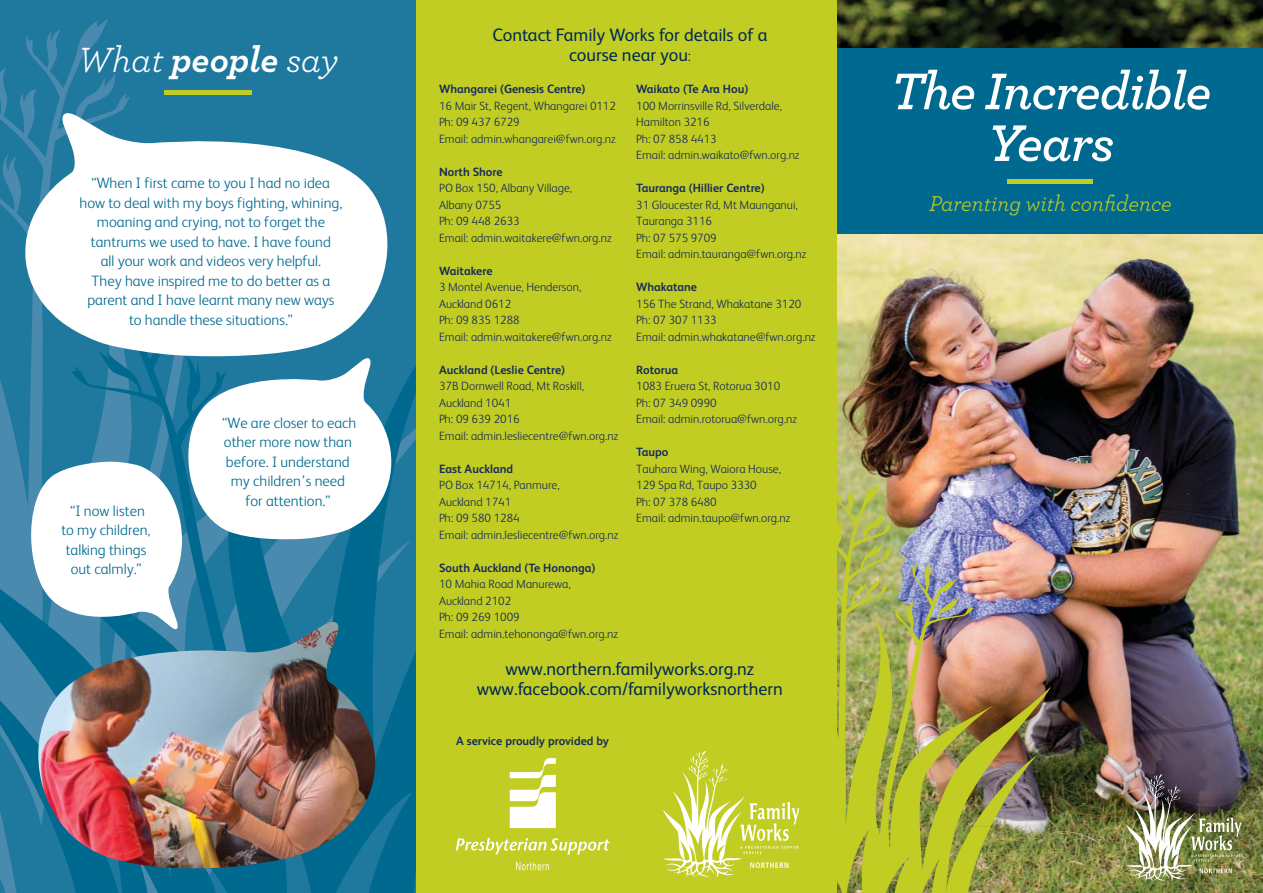
<style>
.page{position:relative;width:1263px;height:893px;background:#fff}
.page>*{position:absolute;margin:0;border:0;box-sizing:border-box;transform-origin:0 0}
.t1{font:italic 600 54px/51.8px "Archer";letter-spacing:-.025em;color:#fff;text-align:center}
.t2{font:italic 36.75px "Archer";color:#fff}
.t3{font:italic 22.5px "Archer";color:#c2cd23}
.t4{font:18px/19.5px "FS Albert";color:#002a54;text-align:center}
.t5{font:300 15px/19.5px "FS Albert";color:#006990;text-align:center}
.t6{font:300 12px/16.5px "FS Albert";color:#162c59}
.t7{font:700 12px "FS Albert";color:#162c59}
.s1{font-weight:700}
.s2{font-weight:300;font-size:15px;color:#231f20}
</style>
<div class="page">
<img style="left:837px;top:0;width:426px;height:893px">
<div style="left:416px;top:0;width:421px;height:893px;background:#c2cd23"></div>
<div style="left:0;top:0;width:415px;height:893px;background:#1f789e"></div>
<svg style="left:0;top:19px;width:252px;height:195px"></svg>
<svg style="left:0;top:367px;width:415px;height:526px"></svg>
<img style="left:1126px;top:774px;width:116px;height:108px">
<img style="left:837px;top:484px;width:214px;height:409px">
<img style="left:973px;top:755px;width:64px;height:71px">
<svg style="left:874px;top:614px;width:10px;height:27px"></svg>
<svg style="left:892px;top:607px;width:6px;height:6px"></svg>
<svg style="left:936px;top:577px;width:23px;height:36px"></svg>
<hr style="left:165px;top:90px;width:87px;height:4px;background:#c2cd23">
<div style="left:837px;top:48px;width:426px;height:186px;background:#006990"></div>
<hr style="left:1007px;top:179px;width:85px;height:4px;background:#c2cd23">
<svg style="left:11px;top:109px;width:377px;height:246px;fill:#fff"></svg>
<svg style="left:31px;top:355px;width:368px;height:278px"></svg>
<svg style="left:456px;top:838px;width:154px;height:17px"></svg>
<svg style="left:510px;top:758px;width:46px;height:70px"></svg>
<svg style="left:516px;top:862px;width:33px;height:8px"></svg>
<svg style="left:663px;top:751px;width:136px;height:127px"></svg>
<img style="left:37px;top:620px;width:340px;height:250px">
<h2 class="t2" style="left:78px;top:45px;width:262px">What <span class="s1">people</span> say</h2>
<p class="t5" style="left:80px;top:175px;width:264px">“When I first came to you I had no idea how to deal with my boys fighting, whining, moaning and crying, not to forget the tantrums we used to have. I have found<br>all your work and videos very helpful.<br>They have inspired me to do better as a parent and I have learnt many new ways to handle these situations.”</p>
<p class="t5" style="left:62px;top:503px;width:90px">“I now listen to my children, talking things out calmly.”</p>
<p class="t5" style="left:223px;top:415px;width:135px">“We are closer to each other more now than before. I understand my children’s need for attention.”</p>
<h3 class="t4" style="left:492px;top:27px;width:277px">Contact Family Works for details of a course near you<span class="s2">:</span></h3>
<p class="t7" style="left:636px;top:84px;width:114px">Waikato (Te Ara Hou)</p>
<p class="t6" style="left:636px;top:99px;width:165px">100 Morrinsville Rd, Silverdale,<br>Hamilton 3216<br>Ph: 07 858 4413<br>Email: admin.waikato@fwn.org.nz</p>
<p class="t7" style="left:636px;top:183px;width:130px">Tauranga (Hillier Centre)</p>
<p class="t6" style="left:636px;top:198px;width:172px">31 Gloucester Rd, Mt Maunganui,<br>Tauranga 3116<br>Ph: 07 575 9709<br>Email: admin.tauranga@fwn.org.nz</p>
<p class="t7" style="left:636px;top:282px;width:62px">Whakatane</p>
<p class="t6" style="left:636px;top:297px;width:181px">156 The Strand, Whakatane 3120<br>Ph: 07 307 1133<br>Email: admin.whakatane@fwn.org.nz</p>
<p class="t7" style="left:636px;top:365px;width:44px">Rotorua</p>
<p class="t6" style="left:636px;top:379px;width:162px">1083 Eruera St, Rotorua 3010<br>Ph: 07 349 0990<br>Email: admin.rotorua@fwn.org.nz</p>
<p class="t7" style="left:636px;top:447px;width:34px">Taupo</p>
<p class="t6" style="left:636px;top:462px;width:156px">Tauhara Wing, Waiora House,<br>129 Spa Rd, Taupo 3330<br>Ph: 07 378 6480<br>Email: admin.taupo@fwn.org.nz</p>
<p class="t7" style="left:439px;top:84px;width:148px">Whangarei (Genesis Centre)</p>
<p class="t6" style="left:439px;top:99px;width:178px">16 Mair St, Regent, Whangarei 0112<br>Ph: 09 437 6729<br>Email: admin.whangarei@fwn.org.nz</p>
<p class="t7" style="left:439px;top:167px;width:65px">North Shore</p>
<p class="t6" style="left:439px;top:181px;width:174px">PO Box 150, Albany Village,<br>Albany 0755<br>Ph: 09 448 2633<br>Email: admin.waitakere@fwn.org.nz</p>
<p class="t7" style="left:439px;top:266px;width:55px">Waitakere</p>
<p class="t6" style="left:439px;top:280px;width:174px">3 Montel Avenue, Henderson,<br>Auckland 0612<br>Ph: 09 835 1288<br>Email: admin.waitakere@fwn.org.nz</p>
<p class="t7" style="left:439px;top:365px;width:128px">Auckland (Leslie Centre)</p>
<p class="t6" style="left:439px;top:379px;width:181px">37B Dornwell Road, Mt Roskill,<br>Auckland 1041<br>Ph: 09 639 2016<br>Email: admin.lesliecentre@fwn.org.nz</p>
<p class="t7" style="left:439px;top:464px;width:76px">East Auckland</p>
<p class="t6" style="left:439px;top:478px;width:181px">PO Box 14714, Panmure,<br>Auckland 1741<br>Ph: 09 580 1284<br>Email: admin.lesliecentre@fwn.org.nz</p>
<p class="t7" style="left:439px;top:563px;width:158px">South Auckland (Te Hononga)</p>
<p class="t6" style="left:439px;top:577px;width:180px">10 Mahia Road Manurewa,<br>Auckland 2102<br>Ph: 09 269 1009<br>Email: admin.tehononga@fwn.org.nz</p>
<h3 class="t4" style="left:477px;top:661px;width:308px">www.northern.familyworks.org.nz www.facebook.com/familyworksnorthern</h3>
<p class="t7" style="left:456px;top:736px;width:154px">A service proudly provided by</p>
<h1 class="t1" style="left:890px;top:71px;width:323px">The Incredible<br>Years</h1>
<h3 class="t3" style="left:929px;top:195px;width:244px">Parenting with confidence</h3>
</div>
